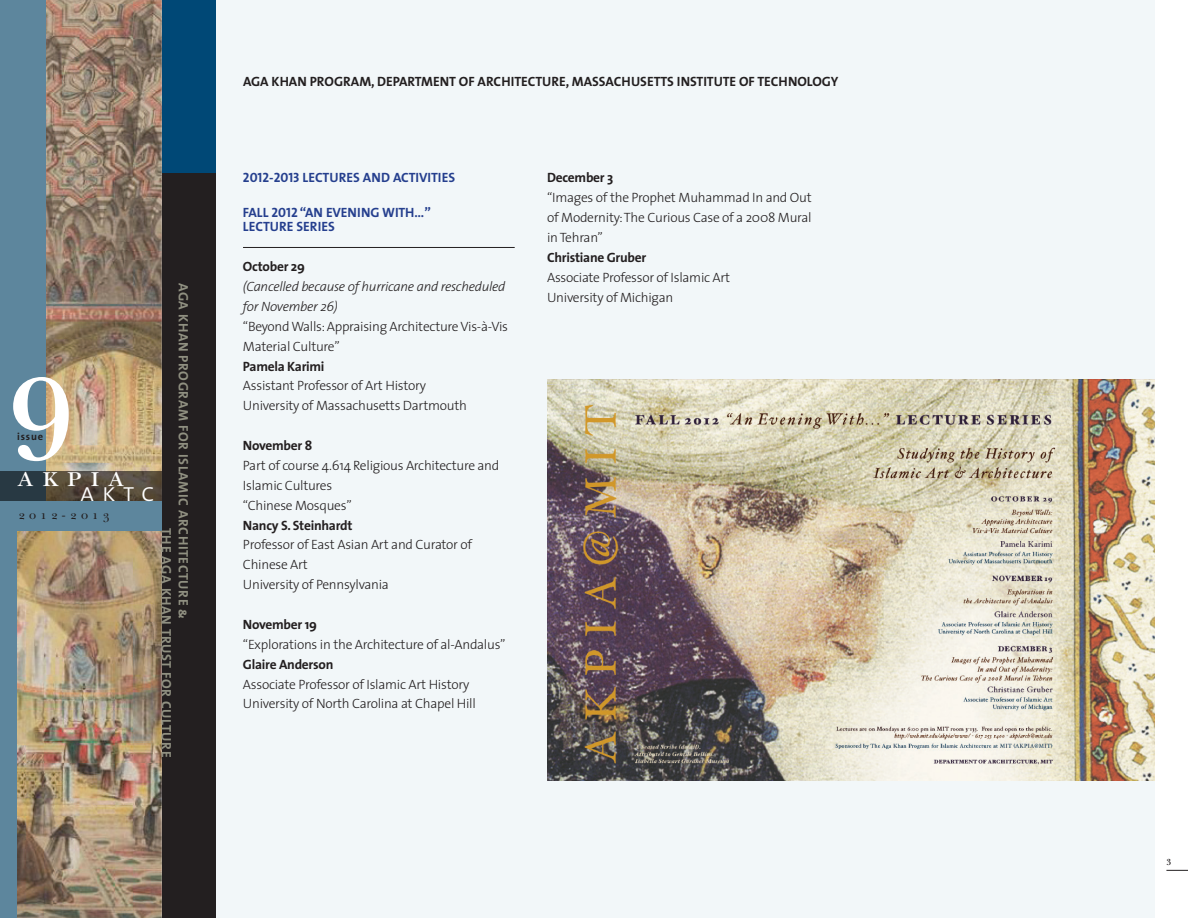
<style>
.page{position:relative;width:1188px;height:918px;background:#fff}
.page>*{position:absolute;margin:0;border:0;box-sizing:border-box;transform-origin:0 0}
.t1{font:600 120px "New Baskerville IT Cby BT";color:#fff}
.t2{font:29.7px "New Baskerville SC";letter-spacing:.28em;color:#fff}
.t3{font:26.4px "The Sans Light Caps";color:#fff}
.t4{font:13.65px "The Sans Bold Caps";letter-spacing:.04em;color:#909081}
.t5{font:300 13.5px/19.8px "The Sans";letter-spacing:-.02em;color:#231f20}
.t6{font:700 13.5px "The Sans";letter-spacing:-.02em;color:#231f20}
.t7{font:13.5px "The Sans Bold Caps";color:#231f20}
.t8{font:13.5px/14.5px "The Sans Bold Caps";color:#253f8e}
.t9{font:italic 300 13.5px/19.8px "The Sans";letter-spacing:-.02em;color:#231f20}
.t10{font:12.75px "New Baskerville SC";letter-spacing:.3em;color:#231f20}
.t11{font:700 10.5px "The Sans";letter-spacing:.08em;color:#231f20}
.t12{font:600 9px "New Baskerville IT Cby BT";color:#231f20}
</style>
<div class="page">
<div style="left:0;top:0;width:1155px;height:918px;background:#f2f7f9"></div>
<div style="left:0;top:0;width:216px;height:918px;background:#231f20"></div>
<div style="left:0;top:0;width:216px;height:173px;background:#004876"></div>
<img style="left:17px;top:0;width:145px;height:918px">
<svg style="left:1166px;top:870px;width:22px;height:1px"></svg>
<div style="left:0;top:0;width:46px;height:528px;background:#5d869d"></div>
<div style="left:0;top:390px;width:17px;height:528px;background:#5d869d"></div>
<div style="left:0;top:501px;width:162px;height:30px;background:#5d869d"></div>
<svg style="left:0;top:471px;width:162px;height:30px;background:#48453d"></svg>
<img style="left:547px;top:379px;width:608px;height:401px">
<hr style="left:243px;top:247px;width:272px;height:1px;background:#231f20">
<h1 class="t1" style="left:8px;top:344px;width:68px">9</h1>
<p class="t11" style="left:17px;top:428px;width:28px">issue</p>
<h2 class="t2" style="left:17px;top:460px;width:109px">akpia</h2>
<h3 class="t3" style="left:80px;top:470px;width:76px">aktc</h3>
<p class="t10" style="left:18px;top:508px;width:93px">2012-2013</p>
<p class="t4" style="left:195px;top:283px;width:338px;rotate:90deg">AGA KHAN PROGRAM FOR ISLAMIC ARCHITECTURE &amp;</p>
<p class="t4" style="left:178px;top:528px;width:231px;rotate:90deg">THE AGA KHAN TRUST FOR CULTURE</p>
<p class="t7" style="left:243px;top:70px;width:597px">AGA KHAN PROGRAM, DEPARTMENT OF ARCHITECTURE, MASSACHUSETTS INSTITUTE OF TECHNOLOGY</p>
<p class="t8" style="left:243px;top:170px;width:214px">2012-2013 LECTURES AND ACTIVITIES</p>
<p class="t8" style="left:243px;top:205px;width:189px">FALL 2012 “AN EVENING WITH…”<br>LECTURE SERIES</p>
<p class="t6" style="left:243px;top:255px;width:63px">October 29</p>
<p class="t9" style="left:243px;top:276px;width:264px">(Cancelled because of hurricane and rescheduled for November 26)</p>
<p class="t5" style="left:243px;top:316px;width:267px">“Beyond Walls: Appraising Architecture Vis-à-Vis<br>Material Culture”</p>
<p class="t6" style="left:243px;top:355px;width:83px">Pamela Karimi</p>
<p class="t5" style="left:243px;top:376px;width:225px">Assistant Professor of Art History<br>University of Massachusetts Dartmouth</p>
<p class="t6" style="left:243px;top:434px;width:71px">November 8</p>
<p class="t5" style="left:243px;top:455px;width:258px">Part of course 4.614 Religious Architecture and<br>Islamic Cultures<br>“Chinese Mosques”</p>
<p class="t6" style="left:243px;top:514px;width:111px">Nancy S. Steinhardt</p>
<p class="t5" style="left:243px;top:535px;width:231px">Professor of East Asian Art and Curator of<br>Chinese Art<br>University of Pennsylvania</p>
<p class="t6" style="left:243px;top:613px;width:75px">November 19</p>
<p class="t5" style="left:243px;top:634px;width:264px">“Explorations in the Architecture of al-Andalus”</p>
<p class="t6" style="left:243px;top:653px;width:92px">Glaire Anderson</p>
<p class="t5" style="left:243px;top:674px;width:234px">Associate Professor of Islamic Art History<br>University of North Carolina at Chapel Hill</p>
<p class="t6" style="left:547px;top:167px;width:68px">December 3</p>
<p class="t5" style="left:547px;top:187px;width:266px;text-align:justify">“Images of the Prophet Muhammad In and Out of Modernity: The Curious Case of a 2008 Mural in Tehran”</p>
<p class="t6" style="left:547px;top:246px;width:101px">Christiane Gruber</p>
<p class="t5" style="left:547px;top:267px;width:185px">Associate Professor of Islamic Art<br>University of Michigan</p>
<p class="t12" style="left:1166px;top:857px;width:6px">3</p>
</div>
